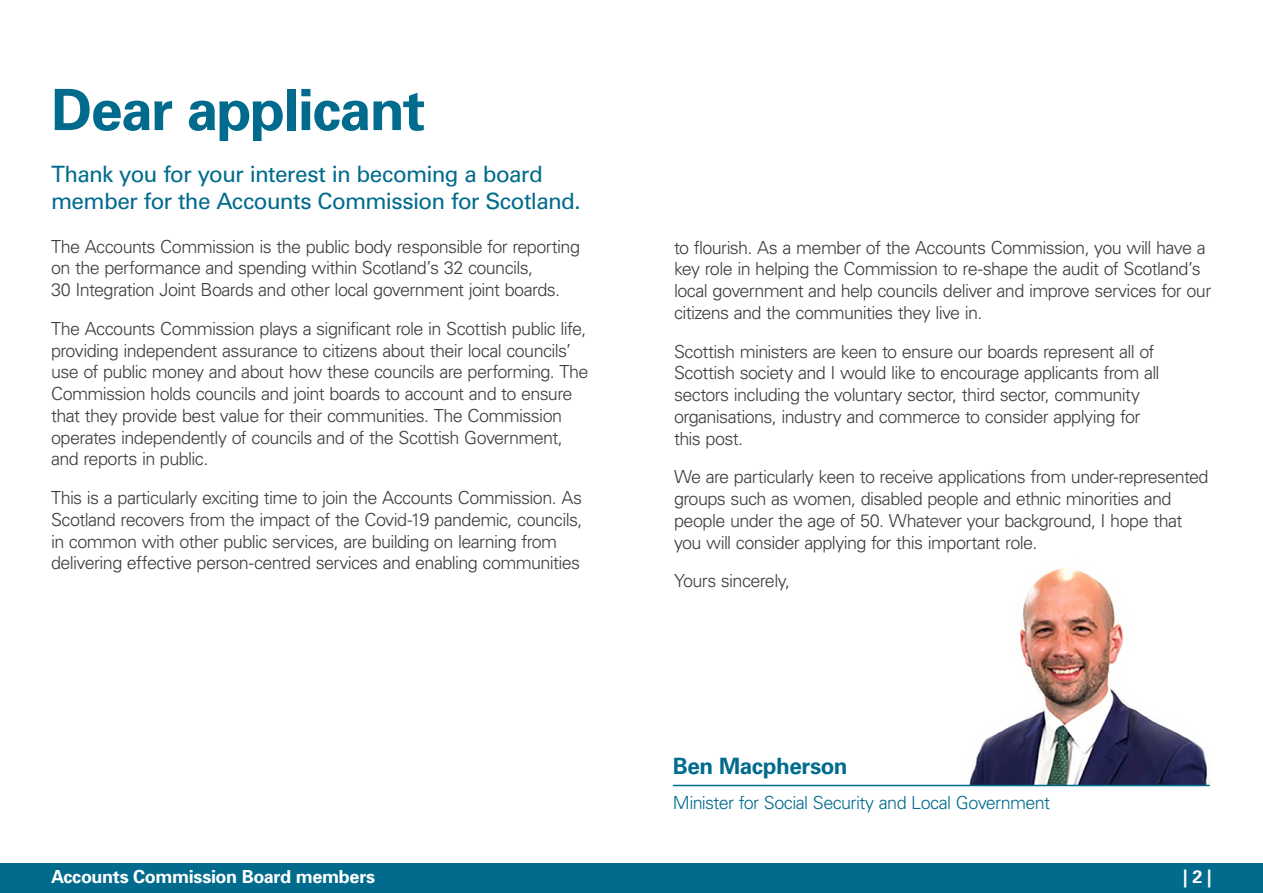
<style>
.page{position:relative;width:1263px;height:893px;background:#fff}
.page>*{position:absolute;margin:0;border:0;box-sizing:border-box;transform-origin:0 0}
.AS-P01-Chapter_head{font:700 57px "Univers";letter-spacing:-.025em;color:#006b8d}
.AS-P13-intro_text{font:22.5px/27px "Univers LT Pro 55 Roman";letter-spacing:-.03em;color:#006b8d}
.AS-P27-Exhibits_text{font:700 22.5px "Univers LT Pro 65";letter-spacing:-.02em;color:#006b8d}
.AS-P06-Body_text{font:300 18px/21.8px "Univers LT Pro 45";letter-spacing:-.035em;color:#3c3c3b}
.AS-P27-Exhibits_text-2{font:300 18px "Univers LT Pro 45";letter-spacing:-.035em;color:#006b8d}
.t1{font:700 18px "Univers";letter-spacing:-.02em;color:#fff}
</style>
<div class="page">
<img style="left:954px;top:568px;width:256px;height:217px">
<hr style="left:673px;top:785px;width:537px;height:1px;background:#006b8d">
<div style="left:0;top:863px;width:1263px;height:30px;background:#006b8d"></div>
<h2 class="AS-P01-Chapter_head" style="left:51px;top:75px;width:376px">Dear applicant</h2>
<p class="AS-P13-intro_text" style="left:51px;top:160px;width:531px">Thank you for your interest in becoming a board member for the Accounts Commission for Scotland.</p>
<p class="AS-P06-Body_text" style="left:51px;top:235px;width:530px">The Accounts Commission is the public body responsible for reporting on the performance and spending within Scotland’s 32 councils,<br>30 Integration Joint Boards and other local government joint boards.</p>
<p class="AS-P06-Body_text" style="left:51px;top:317px;width:539px">The Accounts Commission plays a significant role in Scottish public life, providing independent assurance to citizens about their local councils’ use of public money and about how these councils are performing. The Commission holds councils and joint boards to account and to ensure that they provide best value for their communities. The Commission operates independently of councils and of the Scottish Government, and reports in public.</p>
<p class="AS-P06-Body_text" style="left:51px;top:486px;width:533px">This is a particularly exciting time to join the Accounts Commission. As Scotland recovers from the impact of the Covid-19 pandemic, councils, in common with other public services, are building on learning from delivering effective person-centred services and enabling communities</p>
<p class="AS-P06-Body_text" style="left:674px;top:236px;width:539px">to flourish. As a member of the Accounts Commission, you will have a key role in helping the Commission to re-shape the audit of Scotland’s local government and help councils deliver and improve services for our citizens and the communities they live in.</p>
<p class="AS-P06-Body_text" style="left:674px;top:340px;width:487px">Scottish ministers are keen to ensure our boards represent all of Scottish society and I would like to encourage applicants from all sectors including the voluntary sector, third sector, community organisations, industry and commerce to consider applying for this post.</p>
<p class="AS-P06-Body_text" style="left:674px;top:466px;width:536px">We are particularly keen to receive applications from under-represented groups such as women, disabled people and ethnic minorities and people under the age of 50. Whatever your background, I hope that you will consider applying for this important role.</p>
<p class="AS-P06-Body_text" style="left:674px;top:570px;width:118px">Yours sincerely,</p>
<p class="AS-P27-Exhibits_text" style="left:673px;top:750px;width:176px">Ben Macpherson</p>
<p class="AS-P27-Exhibits_text-2" style="left:673px;top:790px;width:379px">Minister for Social Security and Local Government</p>
<p class="t1" style="left:51px;top:866px;width:326px">Accounts Commission Board members</p>
<p class="t1" style="left:1183px;top:866px;width:31px">| 2 |</p>
</div>
